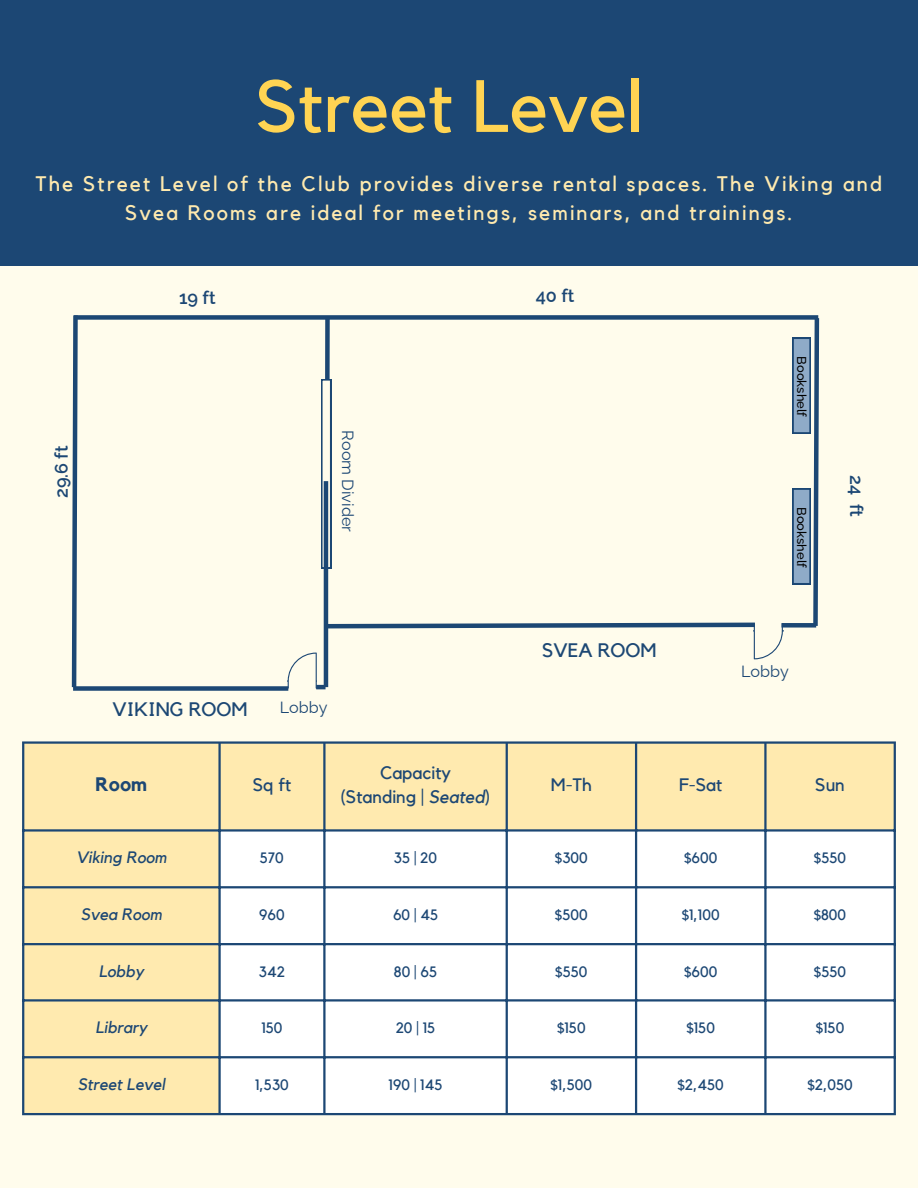
<style>
.page{position:relative;width:918px;height:1188px;background:#fffcec}
.page>*{position:absolute;margin:0;border:0;box-sizing:border-box;transform-origin:0 0}
.t1{font:73.05px "Kollektif";color:#ffd453}
.t2{font:21px/29.2px "Kollektif";letter-spacing:.1em;color:#ffeaaf;text-align:center}
.t3{font:19.5px "Kollektif";color:#1c4774}
.t4{font:700 19.5px "Kollektif";color:#1c4774}
.t5{font:18px "Kollektif";color:#1c4774}
.t6{font:600 18px "Raleway";color:#1c4774}
.t7{font:italic 16.5px "Kollektif";color:#1c4774}
.t8{font:16.2px "Raleway";color:#1c4774}
.t9{font:15px "Kollektif";color:#1c4774}
.t10{font:500 12.9px "Raleway";color:#000}
.s1{font-style:italic}
</style>
<div class="page">
<div style="left:0;top:0;width:918px;height:266px;background:#1c4774"></div>
<div style="left:74px;top:315px;width:744px;height:5px;background:#1c4774"></div>
<svg style="left:71px;top:315px;width:9px;height:373px"></svg>
<hr style="left:324px;top:481px;width:4px;height:206px;background:#1c4774">
<svg style="left:321px;top:379px;width:10px;height:189px"></svg>
<div style="left:325px;top:318px;width:5px;height:61px;background:#1c4774"></div>
<div style="left:73px;top:686px;width:215px;height:5px;background:#1c4774"></div>
<svg style="left:288px;top:620px;width:495px;height:69px"></svg>
<div style="left:782px;top:623px;width:34px;height:5px;background:#1c4774"></div>
<svg style="left:793px;top:315px;width:27px;height:313px"></svg>
<div style="left:24px;top:744px;width:870px;height:369px;background:#ffeaaf"></div>
<div style="left:221px;top:832px;width:673px;height:281px;background:#fff"></div>
<hr style="left:22px;top:744px;width:2px;height:369px;background:#1c4774">
<hr style="left:218px;top:744px;width:3px;height:369px;background:#1c4774">
<hr style="left:323px;top:744px;width:3px;height:369px;background:#1c4774">
<hr style="left:506px;top:744px;width:2px;height:369px;background:#1c4774">
<hr style="left:635px;top:744px;width:2px;height:369px;background:#1c4774">
<hr style="left:764px;top:744px;width:3px;height:369px;background:#1c4774">
<hr style="left:894px;top:744px;width:2px;height:369px;background:#1c4774">
<hr style="left:22px;top:741px;width:874px;height:3px;background:#1c4774">
<hr style="left:22px;top:829px;width:874px;height:3px;background:#1c4774">
<hr style="left:22px;top:886px;width:874px;height:2px;background:#1c4774">
<hr style="left:22px;top:943px;width:874px;height:2px;background:#1c4774">
<hr style="left:22px;top:999px;width:874px;height:3px;background:#1c4774">
<hr style="left:22px;top:1056px;width:874px;height:2px;background:#1c4774">
<hr style="left:22px;top:1113px;width:874px;height:2px;background:#1c4774">
<p class="t1" style="left:256px;top:73px;width:388px">Street Level</p>
<p class="t2" style="left:36px;top:170px;width:848px">The Street Level of the Club provides diverse rental spaces. The Viking and<br>Svea Rooms are ideal for meetings, seminars, and trainings.</p>
<p class="t6" style="left:51px;top:498px;width:54px;rotate:-90deg">29.6 ft</p>
<p class="t6" style="left:179px;top:287px;width:38px">19 ft</p>
<p class="t8" style="left:357px;top:430px;width:103px;rotate:90deg">Room Divider</p>
<p class="t3" style="left:113px;top:700px;width:137px">VIKING ROOM</p>
<p class="t8" style="left:280px;top:697px;width:49px">Lobby</p>
<p class="t4" style="left:96px;top:775px;width:53px">Room</p>
<p class="t5" style="left:253px;top:776px;width:40px">Sq ft</p>
<p class="t5" style="left:380px;top:764px;width:73px">Capacity</p>
<p class="t5" style="left:341px;top:789px;width:151px">(Standing | <span class="s1">Seated</span>)</p>
<p class="t6" style="left:536px;top:285px;width:40px">40 ft</p>
<p class="t3" style="left:542px;top:641px;width:116px">SVEA ROOM</p>
<p class="t10" style="left:809px;top:356px;width:63px;rotate:90deg">Bookshelf</p>
<p class="t10" style="left:809px;top:507px;width:63px;rotate:90deg">Bookshelf</p>
<p class="t8" style="left:741px;top:662px;width:49px">Lobby</p>
<p class="t6" style="left:867px;top:475px;width:43px;rotate:90deg">24 ft</p>
<p class="t5" style="left:551px;top:776px;width:42px">M-Th</p>
<p class="t5" style="left:679px;top:776px;width:45px">F-Sat</p>
<p class="t5" style="left:815px;top:776px;width:31px">Sun</p>
<p class="t7" style="left:76px;top:850px;width:92px">Viking Room</p>
<p class="t9" style="left:260px;top:851px;width:26px">570</p>
<p class="t9" style="left:394px;top:851px;width:45px">35 | 20</p>
<p class="t9" style="left:555px;top:851px;width:34px">$300</p>
<p class="t9" style="left:684px;top:851px;width:35px">$600</p>
<p class="t9" style="left:814px;top:851px;width:34px">$550</p>
<p class="t7" style="left:81px;top:907px;width:83px">Svea Room</p>
<p class="t9" style="left:259px;top:908px;width:27px">960</p>
<p class="t9" style="left:393px;top:908px;width:47px">60 | 45</p>
<p class="t9" style="left:555px;top:908px;width:34px">$500</p>
<p class="t9" style="left:682px;top:908px;width:40px">$1,100</p>
<p class="t9" style="left:814px;top:908px;width:34px">$800</p>
<p class="t7" style="left:99px;top:963px;width:47px">Lobby</p>
<p class="t9" style="left:259px;top:965px;width:27px">342</p>
<p class="t9" style="left:394px;top:965px;width:45px">80 | 65</p>
<p class="t9" style="left:555px;top:965px;width:34px">$550</p>
<p class="t9" style="left:684px;top:965px;width:35px">$600</p>
<p class="t9" style="left:814px;top:965px;width:34px">$550</p>
<p class="t7" style="left:95px;top:1020px;width:53px">Library</p>
<p class="t9" style="left:261px;top:1021px;width:23px">150</p>
<p class="t9" style="left:396px;top:1021px;width:41px">20 | 15</p>
<p class="t9" style="left:557px;top:1021px;width:30px">$150</p>
<p class="t9" style="left:686px;top:1021px;width:30px">$150</p>
<p class="t9" style="left:816px;top:1021px;width:30px">$150</p>
<p class="t7" style="left:78px;top:1077px;width:89px">Street Level</p>
<p class="t9" style="left:255px;top:1078px;width:35px">1,530</p>
<p class="t9" style="left:389px;top:1078px;width:55px">190 | 145</p>
<p class="t9" style="left:551px;top:1078px;width:43px">$1,500</p>
<p class="t9" style="left:678px;top:1078px;width:48px">$2,450</p>
<p class="t9" style="left:807px;top:1078px;width:47px">$2,050</p>
</div>
